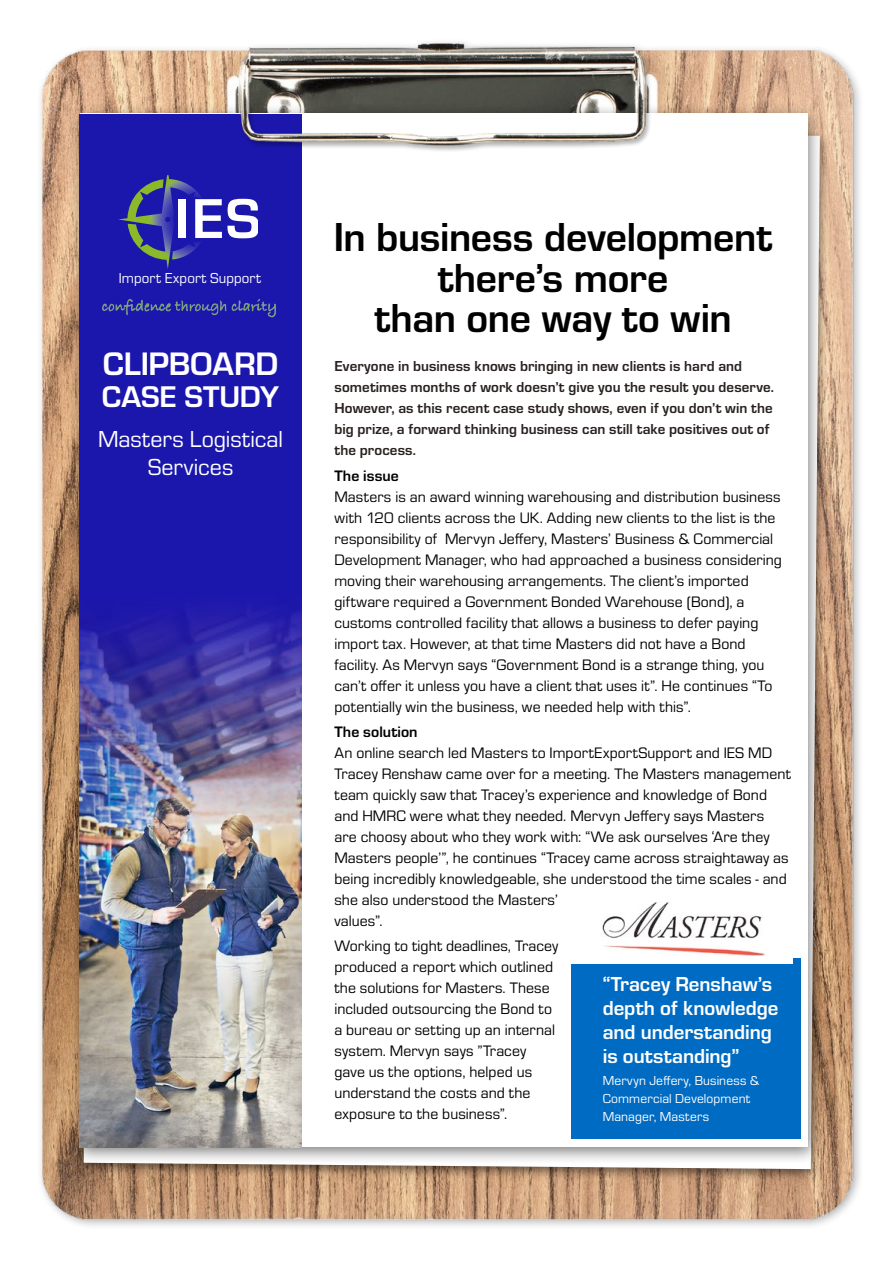
<style>
.page{position:relative;width:893px;height:1263px;background:#fff}
.page>*{position:absolute;margin:0;border:0;box-sizing:border-box;transform-origin:0 0}
.t1{font:700 58.2px "Eurostile";color:#fff}
.t2{font:700 42px/40.5px "Eurostile";letter-spacing:-.01em;color:#000;text-align:center}
.t3{font:700 33.75px "Eurostile";letter-spacing:-.01em;color:#fff}
.t4{font:700 31.05px "Eurostile";color:#fff}
.t5{font:24px/28px "Eurostile";letter-spacing:.005em;color:#fff;text-align:center}
.t6{font:700 21px/24px "Eurostile";letter-spacing:-.005em;color:#fff}
.t7{font:15.75px/21px "Eurostile";letter-spacing:.005em;color:#000}
.t8{font:700 15.75px "Eurostile";letter-spacing:.005em;color:#000}
.t9{font:700 15px/21px "Eurostile";letter-spacing:.01em;color:#28211f}
.t10{font:15px "Eurostile";letter-spacing:.005em;color:#fff}
.t11{font:13.5px/18px "Eurostile";letter-spacing:.01em;color:#fff}
</style>
<div class="page">
<img style="left:40px;top:41px;width:820px;height:1185px">
<div style="left:76px;top:124px;width:754px;height:1059px;background:#000;opacity:.5"></div>
<div style="left:68px;top:104px;width:755px;height:1061px;background:#000;opacity:.5"></div>
<div style="left:81px;top:114px;width:727px;height:1033px;background:#fff"></div>
<div style="left:571px;top:958px;width:229px;height:180px;background:#006bc3"></div>
<img style="left:80px;top:114px;width:221px;height:1033px">
<svg style="left:118px;top:175px;width:84px;height:94px;background:#31359a"></svg>
<img style="left:95px;top:294px;width:188px;height:26px">
<div style="left:239px;top:53px;width:413px;height:99px;background:#000;opacity:.3"></div>
<img style="left:239px;top:54px;width:406px;height:92px">
<div style="left:571px;top:897px;width:222px;height:67px;background:#fff"></div>
<img style="left:602px;top:902px;width:163px;height:53px">
<h1 class="t1" style="left:175px;top:177px;width:87px">IES</h1>
<p class="t10" style="left:119px;top:267px;width:144px">Import Export Support</p>
<h3 class="t3" style="left:103px;top:340px;width:177px">CLIPBOARD</h3>
<h3 class="t4" style="left:102px;top:374px;width:179px">CASE STUDY</h3>
<h3 class="t5" style="left:98px;top:424px;width:187px">Masters Logistical<br>Services</h3>
<h2 class="t2" style="left:334px;top:214px;width:440px">In business development there’s more<br>than one way to win</h2>
<p class="t9" style="left:334px;top:355px;width:441px">Everyone in business knows bringing in new clients is hard and sometimes months of work doesn’t give you the result you deserve.<br>However, as this recent case study shows, even if you don’t win the big prize, a forward thinking business can still take positives out of the process.</p>
<p class="t8" style="left:334px;top:464px;width:66px">The issue</p>
<p class="t7" style="left:334px;top:485px;width:449px">Masters is an award winning warehousing and distribution business with 120 clients across the UK. Adding new clients to the list is the responsibility of Mervyn Jeffery, Masters’ Business &amp; Commercial Development Manager, who had approached a business considering moving their warehousing arrangements. The client’s imported giftware required a Government Bonded Warehouse (Bond), a customs controlled facility that allows a business to defer paying import tax. However, at that time Masters did not have a Bond facility. As Mervyn says “Government Bond is a strange thing, you can’t offer it unless you have a client that uses it”. He continues “To potentially win the business, we needed help with this”.</p>
<p class="t8" style="left:334px;top:720px;width:85px">The solution</p>
<p class="t7" style="left:334px;top:741px;width:458px">An online search led Masters to ImportExportSupport and IES MD Tracey Renshaw came over for a meeting. The Masters management team quickly saw that Tracey’s experience and knowledge of Bond and HMRC were what they needed. Mervyn Jeffery says Masters<br>are choosy about who they work with: “We ask ourselves ‘Are they Masters people’”, he continues “Tracey came across straightaway as being incredibly knowledgeable, she understood the time scales - and she also understood the Masters’<br>values”.</p>
<p class="t7" style="left:334px;top:935px;width:225px">Working to tight deadlines, Tracey produced a report which outlined the solutions for Masters. These included outsourcing the Bond to a bureau or setting up an internal system. Mervyn says ”Tracey gave us the options, helped us understand the costs and the exposure to the business”.</p>
<h3 class="t6" style="left:603px;top:971px;width:177px">“Tracey Renshaw’s depth of knowledge and understanding is outstanding”</h3>
<p class="t11" style="left:603px;top:1071px;width:158px">Mervyn Jeffery, Business &amp;<br>Commercial Development<br>Manager, Masters</p>
</div>
